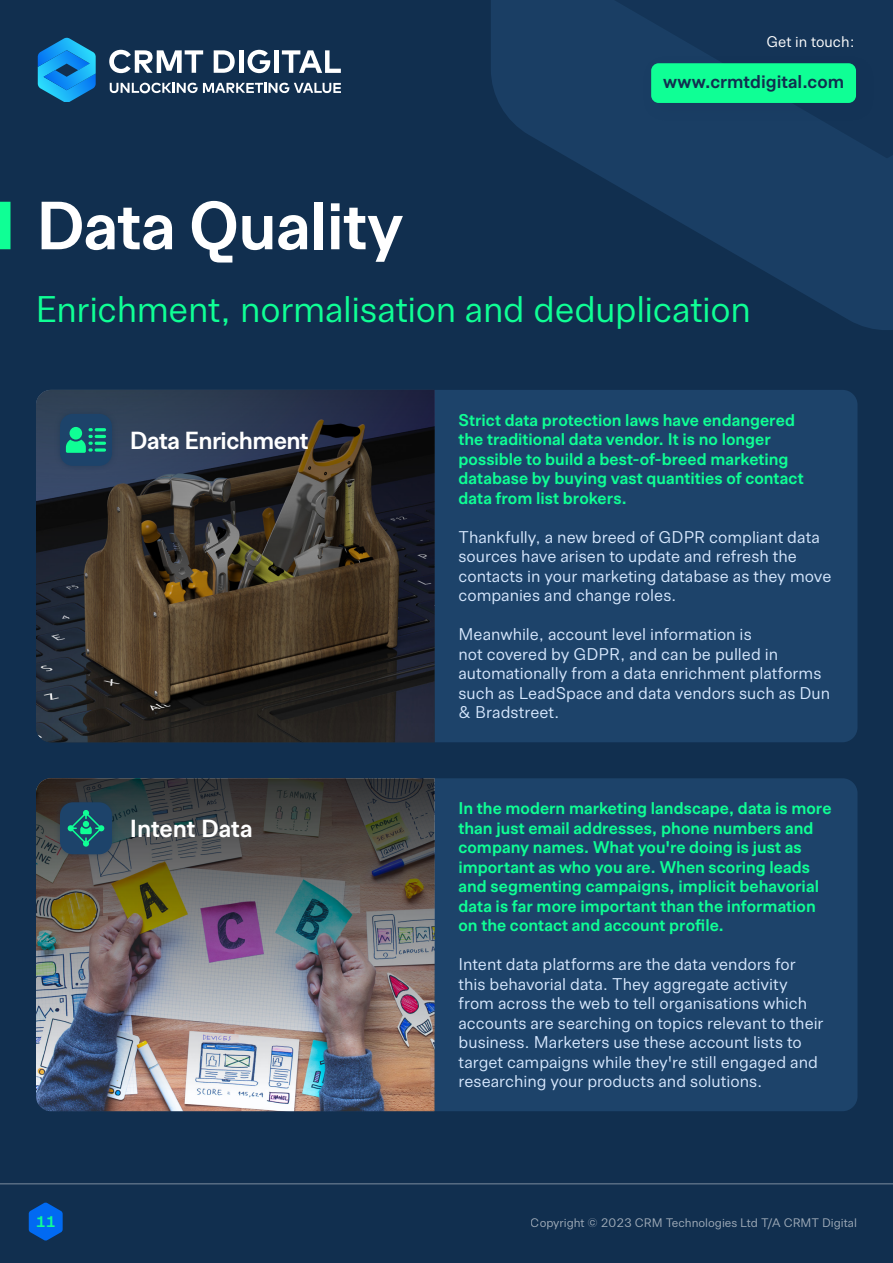
<style>
.page{position:relative;width:893px;height:1263px;background:#112f4f}
.page>*{position:absolute;margin:0;border:0;box-sizing:border-box;transform-origin:0 0}
.t1{font:700 66px "Allrounder Grotesk";letter-spacing:-.01em;color:#fff}
.t2{font:36px "Allrounder Grotesk";letter-spacing:-.005em;color:#0fff95}
.t3{font:700 24px "Allrounder Grotesk";letter-spacing:-.02em;color:#fff}
.t4{font:700 24px "Allrounder Grotesk";color:#fff}
.t5{font:700 18px "Allrounder Grotesk";color:#112f4f}
.t6{font:16.5px/19.5px "Allrounder Grotesk";color:#d6e7fd}
.t7{font:700 16.5px/19.5px "Allrounder Grotesk";letter-spacing:.005em;color:#0fff95}
.t8{font:15px "Allrounder Grotesk";color:#fff}
.t9{font:700 15px "Allrounder Grotesk";color:#0fff95}
.t10{font:12px "Allrounder Grotesk";color:#fff}
</style>
<div class="page">
<svg style="left:570px;top:158px;width:323px;height:172px;fill:#1a3e64"></svg>
<svg style="left:491px;top:0;width:402px;height:158px;fill:#1a3e64"></svg>
<div style="left:0;top:202px;width:10px;height:47px;background:#0fff95"></div>
<svg style="left:38px;top:38px;width:58px;height:64px"></svg>
<svg style="left:109px;top:50px;width:94px;height:23px"></svg>
<svg style="left:214px;top:50px;width:21px;height:23px"></svg>
<hr style="left:239px;top:50px;width:4px;height:23px;background:#fff">
<svg style="left:248px;top:50px;width:22px;height:23px"></svg>
<div style="left:274px;top:50px;width:5px;height:23px;background:#fff"></div>
<svg style="left:282px;top:50px;width:59px;height:23px"></svg>
<svg style="left:110px;top:83px;width:231px;height:10px"></svg>
<hr style="left:0;top:1183px;width:893px;height:1px;background:#fff">
<div style="left:434px;top:390px;width:423px;height:352px;background:#1d436a"></div>
<div style="left:434px;top:778px;width:423px;height:333px;background:#1d436a"></div>
<img style="left:36px;top:778px;width:398px;height:333px">
<svg style="left:36px;top:390px;width:398px;height:352px;background:#343130"></svg>
<div style="left:54px;top:408px;width:64px;height:64px;background:#31435d"></div>
<div style="left:60px;top:414px;width:52px;height:52px;background:#1d436a;border-radius:13px"></div>
<svg style="left:66px;top:428px;width:40px;height:25px"></svg>
<div style="left:54px;top:796px;width:64px;height:65px;background:#112f4f;opacity:.4"></div>
<div style="left:60px;top:802px;width:52px;height:52px;background:#1d436a;border-radius:13px"></div>
<svg style="left:68px;top:810px;width:36px;height:37px"></svg>
<svg style="left:29px;top:1202px;width:34px;height:39px"></svg>
<div style="left:641px;top:53px;width:236px;height:70px;background:#183c61"></div>
<div style="left:651px;top:63px;width:205px;height:40px;background:#0fff95;border-radius:8px"></div>
<h1 class="t1" style="left:36px;top:174px;width:369px">Data Quality</h1>
<p class="t8" style="left:766px;top:30px;width:90px">Get in touch:</p>
<p class="t5" style="left:663px;top:68px;width:182px">www.crmtdigital.com</p>
<h2 class="t2" style="left:35px;top:282px;width:717px">Enrichment, normalisation and deduplication</h2>
<h3 class="t3" style="left:130px;top:421px;width:180px">Data Enrichment</h3>
<h3 class="t4" style="left:130px;top:810px;width:124px">Intent Data</h3>
<p class="t9" style="left:36px;top:1210px;width:21px">11</p>
<p class="t7" style="left:458px;top:409px;width:347px">Strict data protection laws have endangered the traditional data vendor. It is no longer possible to build a best-of-breed marketing database by buying vast quantities of contact data from list brokers.</p>
<p class="t6" style="left:458px;top:526px;width:374px">Thankfully, a new breed of GDPR compliant data sources have arisen to update and refresh the contacts in your marketing database as they move companies and change roles.</p>
<p class="t6" style="left:458px;top:624px;width:373px">Meanwhile, account level information is<br>not covered by GDPR, and can be pulled in automationally from a data enrichment platforms such as LeadSpace and data vendors such as Dun &amp; Bradstreet.</p>
<p class="t7" style="left:458px;top:797px;width:374px">In the modern marketing landscape, data is more than just email addresses, phone numbers and company names. What you're doing is just as important as who you are. When scoring leads and segmenting campaigns, implicit behavorial data is far more important than the information on the contact and account profile.</p>
<p class="t6" style="left:458px;top:953px;width:367px">Intent data platforms are the data vendors for this behavorial data. They aggregate activity from across the web to tell organisations which accounts are searching on topics relevant to their business. Marketers use these account lists to target campaigns while they're still engaged and researching your products and solutions.</p>
<p class="t10" style="left:531px;top:1214px;width:328px">Copyright © 2023 CRM Technologies Ltd T/A CRMT Digital</p>
</div>
